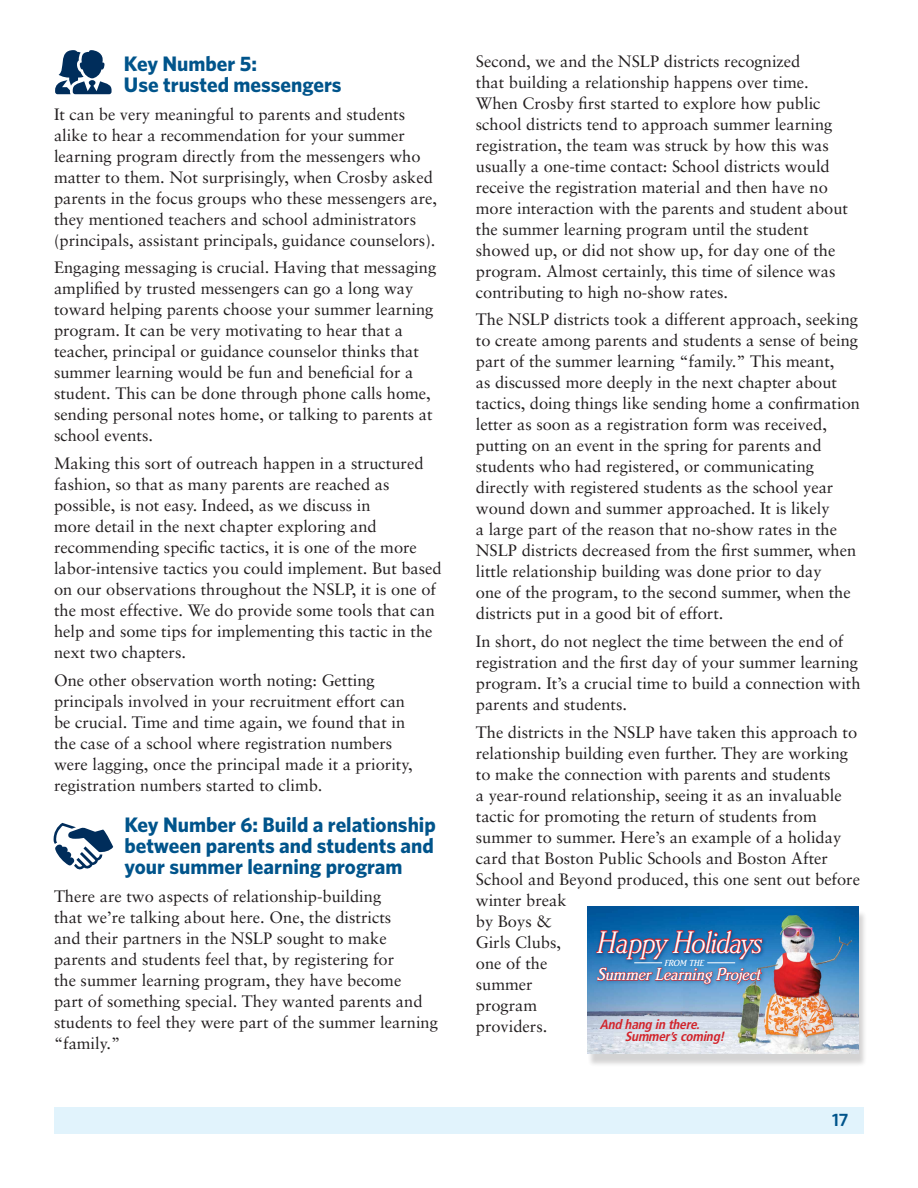
<style>
.page{position:relative;width:918px;height:1188px;background:#fff}
.page>*{position:absolute;margin:0;border:0;box-sizing:border-box;transform-origin:0 0}
.t1{font:italic 300 32.4px "Brighton T";letter-spacing:-.04em;color:#fff}
.t2{font:700 21px/21px "Whitney";color:#00548b}
.t3{font:italic 500 18px "Brighton T";color:#fff}
.t4{font:600 18px "Whitney";color:#00548b}
.C2{font:16.5px/21px "Sabon";color:#231f20}
.t5{font:italic 700 condensed 13.35px/11.6px "Frutiger";color:#d2232a}
.t6{font:italic 500 9.15px "Brighton T";color:#fff}
</style>
<div class="page">
<div style="left:54px;top:1107px;width:810px;height:27px;background:#e1f3fc"></div>
<div style="left:587px;top:910px;width:280px;height:157px;background:#231f20;opacity:.2"></div>
<img style="left:587px;top:906px;width:271px;height:148px">
<div style="left:594px;top:928px;width:173px;height:36px;background:#004784;opacity:.75"></div>
<div style="left:595px;top:965px;width:171px;height:24px;background:#004784;opacity:.42"></div>
<svg style="left:595px;top:919px;width:168px;height:66px;background:#4c6699"></svg>
<svg style="left:55px;top:50px;width:57px;height:44px"></svg>
<svg style="left:53px;top:823px;width:60px;height:47px"></svg>
<h1 class="t2" style="left:124px;top:52px;width:219px">Key Number 5:<br>Use trusted messengers</h1>
<p class="C2" style="left:54px;top:103px;width:385px">It can be very meaningful to parents and students alike to hear a recommendation for your summer learning program directly from the messengers who matter to them. Not surprisingly, when Crosby asked parents in the focus groups who these messengers are, they mentioned teachers and school administrators (principals, assistant principals, guidance counselors).</p>
<p class="C2" style="left:54px;top:257px;width:384px">Engaging messaging is crucial. Having that messaging amplified by trusted messengers can go a long way toward helping parents choose your summer learning program. It can be very motivating to hear that a teacher, principal or guidance counselor thinks that summer learning would be fun and beneficial for a student. This can be done through phone calls home, sending personal notes home, or talking to parents at school events.</p>
<p class="C2" style="left:54px;top:453px;width:389px">Making this sort of outreach happen in a structured fashion, so that as many parents are reached as possible, is not easy. Indeed, as we discuss in<br>more detail in the next chapter exploring and recommending specific tactics, it is one of the more labor-intensive tactics you could implement. But based on our observations throughout the NSLP, it is one of the most effective. We do provide some tools that can help and some tips for implementing this tactic in the next two chapters.</p>
<p class="C2" style="left:54px;top:669px;width:360px">One other observation worth noting: Getting principals involved in your recruitment effort can be crucial. Time and time again, we found that in the case of a school where registration numbers were lagging, once the principal made it a priority, registration numbers started to climb.</p>
<h1 class="t2" style="left:124px;top:814px;width:313px;text-align:justify">Key Number 6: Build a relationship between parents and students and your summer learning program</h1>
<p class="C2" style="left:54px;top:885px;width:386px">There are two aspects of relationship-building<br>that we’re talking about here. One, the districts<br>and their partners in the NSLP sought to make parents and students feel that, by registering for<br>the summer learning program, they have become<br>part of something special. They wanted parents and students to feel they were part of the summer learning “family.”</p>
<p class="C2" style="left:476px;top:50px;width:374px">Second, we and the NSLP districts recognized<br>that building a relationship happens over time.<br>When Crosby first started to explore how public school districts tend to approach summer learning registration, the team was struck by how this was usually a one-time contact: School districts would receive the registration material and then have no more interaction with the parents and student about the summer learning program until the student showed up, or did not show up, for day one of the program. Almost certainly, this time of silence was contributing to high no-show rates.</p>
<p class="C2" style="left:476px;top:309px;width:386px">The NSLP districts took a different approach, seeking to create among parents and students a sense of being part of the summer learning “family.” This meant,<br>as discussed more deeply in the next chapter about tactics, doing things like sending home a confirmation letter as soon as a registration form was received, putting on an event in the spring for parents and students who had registered, or communicating directly with registered students as the school year wound down and summer approached. It is likely<br>a large part of the reason that no-show rates in the NSLP districts decreased from the first summer, when little relationship building was done prior to day<br>one of the program, to the second summer, when the districts put in a good bit of effort.</p>
<p class="C2" style="left:476px;top:631px;width:386px">In short, do not neglect the time between the end of registration and the first day of your summer learning program. It’s a crucial time to build a connection with parents and students.</p>
<p class="C2" style="left:476px;top:722px;width:386px">The districts in the NSLP have taken this approach to relationship building even further. They are working to make the connection with parents and students<br>a year-round relationship, seeing it as an invaluable tactic for promoting the return of students from summer to summer. Here’s an example of a holiday card that Boston Public Schools and Boston After<br>School and Beyond produced, this one sent out before winter break<br>by Boys &amp;<br>Girls Clubs,<br>one of the<br>summer<br>program<br>providers.</p>
<p class="t1" style="left:596px;top:925px;width:167px">Happy Holidays</p>
<p class="t6" style="left:664px;top:958px;width:43px">FROM THE</p>
<p class="t3" style="left:597px;top:964px;width:169px">SummerLearningProject</p>
<p class="t5" style="left:625px;top:1019px;width:105px;text-indent:-25px">And hang in there.<br>Summer’scoming!</p>
<p class="t4" style="left:832px;top:1108px;width:18px">17</p>
</div>
